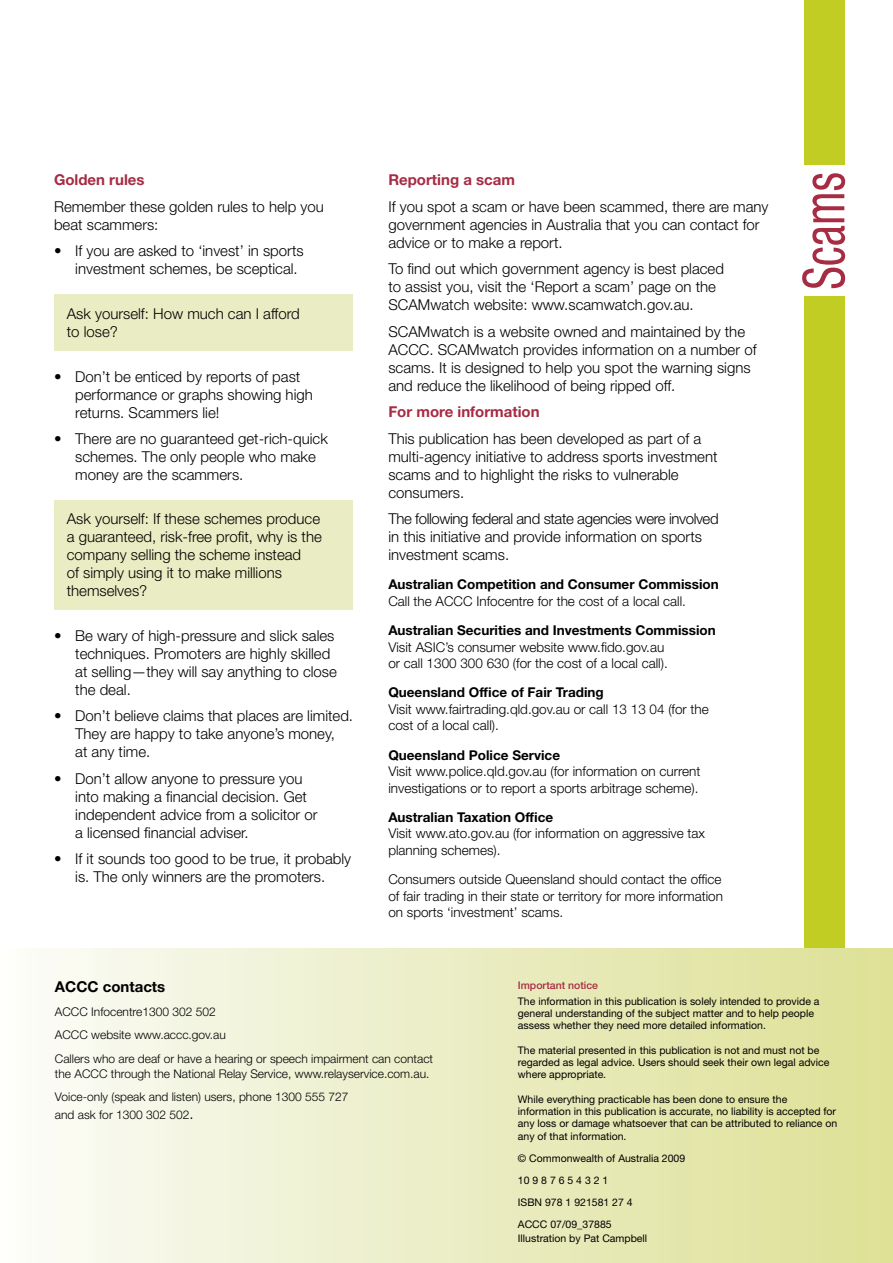
<style>
.page{position:relative;width:893px;height:1263px;background:#fff}
.page>*{position:absolute;margin:0;border:0;box-sizing:border-box;transform-origin:0 0}
.t1{font:300 15px/18px "Helvetica Neue LT Std";color:#000}
.t2{font:700 15px "Helvetica Neue LT Std";color:#a62b43}
.t3{font:700 15px "Helvetica Neue LT Std";color:#000}
.t4{font:300 13.5px/16.5px "Helvetica Neue LT Std";color:#000}
.t5{font:700 13.5px "Helvetica Neue LT Std";color:#000}
.t6{font:300 12px/23.5px "Helvetica Neue LT Std";color:#000}
.t7{font:10.5px/12px "Helvetica Neue LT Std";color:#000}
.t8{font:500 10.5px "Helvetica Neue LT Std";color:#a62b43}
.s1{font-size:15px}
</style>
<div class="page">
<div style="left:804px;top:0;width:41px;height:1263px;background:#c2cd23"></div>
<div style="left:0;top:948px;width:893px;height:315px;background:linear-gradient(to right,#fbfcf8,#dde095)"></div>
<div style="left:54px;top:294px;width:299px;height:57px;background:#eaedc3"></div>
<div style="left:54px;top:500px;width:299px;height:110px;background:#eaedc3"></div>
<div style="left:784px;top:165px;width:62px;height:131px;background:#fff"></div>
<svg style="left:802px;top:173px;width:43px;height:115px"></svg>
<p class="t2" style="left:54px;top:170px;width:92px">Golden rules</p>
<p class="t1" style="left:54px;top:197px;width:271px">Remember these golden rules to help you beat scammers:</p>
<p class="t1" style="left:75px;top:241px;width:230px;text-indent:-21px">• If you are asked to ‘invest’ in sports investment schemes, be sceptical.</p>
<p class="t1" style="left:67px;top:304px;width:235px">Ask yourself: How much can I afford to lose?</p>
<p class="t1" style="left:75px;top:367px;width:239px;text-indent:-21px">• Don’t be enticed by reports of past performance or graphs showing high returns. Scammers lie!</p>
<p class="t1" style="left:75px;top:429px;width:254px;text-indent:-21px">• There are no guaranteed get-rich-quick schemes. The only people who make money are the scammers.</p>
<p class="t1" style="left:67px;top:510px;width:257px">Ask yourself: If these schemes produce a guaranteed, risk-free profit, why is the company selling the scheme instead<br>of simply using it to make millions themselves?</p>
<p class="t1" style="left:75px;top:626px;width:263px;text-indent:-21px">• Be wary of high-pressure and slick sales techniques. Promoters are highly skilled at selling—they will say anything to close the deal.</p>
<p class="t1" style="left:75px;top:706px;width:279px;text-indent:-21px">• Don’t believe claims that places are limited.<br>They are happy to take anyone’s money,<br>at any time.</p>
<p class="t1" style="left:75px;top:769px;width:244px;text-indent:-21px">• Don’t allow anyone to pressure you into making a financial decision. Get independent advice from a solicitor or a licensed financial adviser.</p>
<p class="t1" style="left:54px;top:849px;width:299px;text-align:center">• If it sounds too good to be true, it probably is. The only winners are the promoters.</p>
<p class="t2" style="left:388px;top:170px;width:128px">Reporting a scam</p>
<p class="t1" style="left:388px;top:197px;width:382px">If you spot a scam or have been scammed, there are many government agencies in Australia that you can contact for advice or to make a report.</p>
<p class="t1" style="left:388px;top:259px;width:337px">To find out which government agency is best placed to assist you, visit the ‘Report a scam’ page on the<br>SCAMwatch website: www.scamwatch.gov.au.</p>
<p class="t1" style="left:388px;top:322px;width:370px">SCAMwatch is a website owned and maintained by the ACCC. SCAMwatch provides information on a number of scams. It is designed to help you spot the warning signs and reduce the likelihood of being ripped off.</p>
<p class="t2" style="left:388px;top:402px;width:153px">For more information</p>
<p class="t1" style="left:388px;top:429px;width:331px">This publication has been developed as part of a multi-agency initiative to address sports investment scams and to highlight the risks to vulnerable consumers.</p>
<p class="t1" style="left:388px;top:509px;width:332px">The following federal and state agencies were involved in this initiative and provide information on sports investment scams.</p>
<p class="t5" style="left:388px;top:576px;width:332px">Australian Competition and Consumer Commission</p>
<p class="t4" style="left:388px;top:592px;width:299px">Call the ACCC Infocentre for the cost of a local call.</p>
<p class="t5" style="left:388px;top:622px;width:329px">Australian Securities and Investments Commission</p>
<p class="t4" style="left:388px;top:638px;width:281px">Visit ASIC’s consumer website www.fido.gov.au or call 1300 300 630 (for the cost of a local call).</p>
<p class="t5" style="left:388px;top:684px;width:217px">Queensland Office of Fair Trading</p>
<p class="t4" style="left:388px;top:700px;width:322px">Visit www.fairtrading.qld.gov.au or call 13 13 04 (for the cost of a local call).</p>
<p class="t5" style="left:388px;top:746px;width:173px">Queensland Police Service</p>
<p class="t4" style="left:388px;top:763px;width:313px">Visit www.police.qld.gov.au (for information on current investigations or to report a sports arbitrage scheme).</p>
<p class="t5" style="left:388px;top:809px;width:166px">Australian Taxation Office</p>
<p class="t4" style="left:388px;top:825px;width:318px">Visit www.ato.gov.au (for information on aggressive tax planning schemes).</p>
<p class="t4" style="left:388px;top:871px;width:336px;text-align:justify">Consumers outside Queensland should contact the office of fair trading in their state or territory for more information on sports ‘investment’ scams.</p>
<p class="t3" style="left:55px;top:977px;width:112px">ACCC contacts</p>
<p class="t6" style="left:55px;top:999px;width:380px">ACCC Infocentre1300 302 502<br>ACCC website www.accc.gov.au<br>Callers who are deaf or have a hearing or speech impairment can contact</p>
<p class="t6" style="left:55px;top:1061px;width:376px">the ACCC through the National Relay Service, www.relayservice.com.au.<br>Voice-only (speak and listen) users, phone 1300 555 727</p>
<p class="t6" style="left:55px;top:1103px;width:140px">and ask for 1300 302 502<span class="s1">.</span></p>
<p class="t8" style="left:518px;top:979px;width:82px">Important notice</p>
<p class="t7" style="left:518px;top:995px;width:303px">The information in this publication is solely intended to provide a general understanding of the subject matter and to help people assess whether they need more detailed information.</p>
<p class="t7" style="left:518px;top:1044px;width:313px">The material presented in this publication is not and must not be regarded as legal advice. Users should seek their own legal advice where appropriate.</p>
<p class="t7" style="left:518px;top:1093px;width:321px">While everything practicable has been done to ensure the information in this publication is accurate, no liability is accepted for any loss or damage whatsoever that can be attributed to reliance on</p>
<p class="t7" style="left:518px;top:1125px;width:169px;line-height:22px">any of that information.<br>© Commonwealth of Australia 2009<br>10 9 8 7 6 5 4 3 2 1<br>ISBN 978 1 921581 27 4<br>ACCC 07/09_37885</p>
<p class="t7" style="left:518px;top:1232px;width:131px">Illustration by Pat Campbell</p>
</div>
